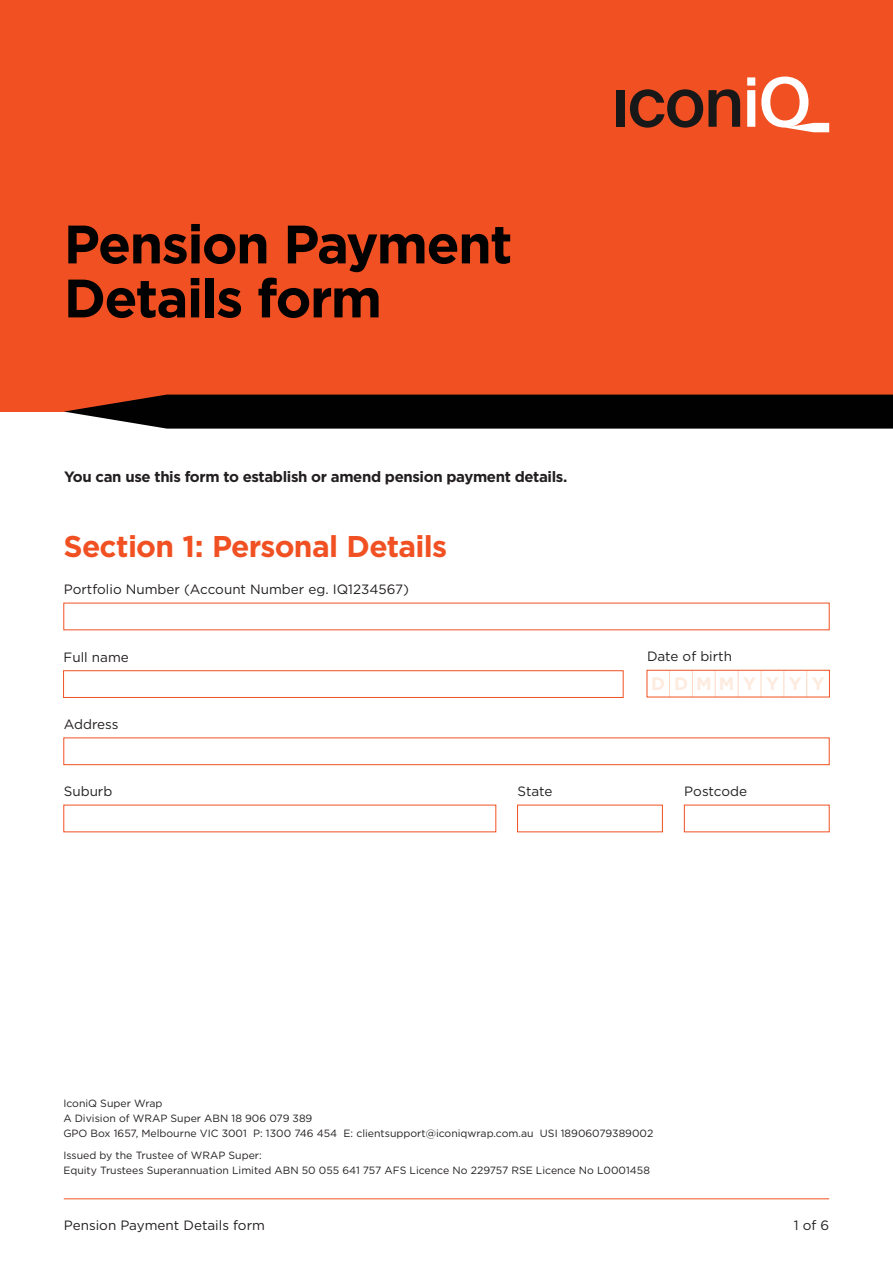
<style>
.page{position:relative;width:893px;height:1263px;background:#fff}
.page>*{position:absolute;margin:0;border:0;box-sizing:border-box;transform-origin:0 0}
.t1{font:700 54px/54px "Gotham";letter-spacing:-.03em;color:#010101}
.t2{font:700 30px "Gotham";letter-spacing:-.025em;color:#f15122}
.t3{font:700 18px "Gotham";letter-spacing:.49em;color:#fdebdf}
.t4{font:700 15px "Gotham";letter-spacing:-.025em;color:#231f20}
.t5{font:13.5px "Gotham";color:#231f20}
.t6{font:10.5px/15px "Gotham";color:#231f20}
</style>
<div class="page">
<hr style="left:64px;top:1198px;width:765px;height:1px;background:#f15122">
<div style="left:0;top:0;width:893px;height:412px;background:#f15122"></div>
<svg style="left:64px;top:395px;width:829px;height:34px;background:#120e0c"></svg>
<div style="left:617px;top:90px;width:8px;height:37px;background:#181818"></div>
<svg style="left:630px;top:89px;width:110px;height:39px"></svg>
<svg style="left:747px;top:77px;width:8px;height:50px"></svg>
<svg style="left:761px;top:77px;width:68px;height:55px"></svg>
<div style="left:63px;top:670px;width:560px;height:28px;border:1px solid #f15122"></div>
<svg style="left:669px;top:672px;width:1px;height:23px"></svg>
<svg style="left:692px;top:672px;width:1px;height:23px"></svg>
<svg style="left:715px;top:672px;width:1px;height:23px"></svg>
<svg style="left:738px;top:672px;width:1px;height:23px"></svg>
<svg style="left:761px;top:672px;width:1px;height:23px"></svg>
<svg style="left:783px;top:672px;width:1px;height:23px"></svg>
<svg style="left:806px;top:672px;width:1px;height:23px"></svg>
<div style="left:647px;top:670px;width:183px;height:27px;border:1px solid #f15122"></div>
<div style="left:64px;top:738px;width:765px;height:27px;border:1px solid #f15122"></div>
<h1 class="t1" style="left:64px;top:216px;width:450px">Pension Payment<br>Details form</h1>
<h3 class="t4" style="left:64px;top:468px;width:505px">You can use this form to establish or amend pension payment details.</h3>
<h2 class="t2" style="left:64px;top:529px;width:385px">Section 1: Personal Details</h2>
<p class="t5" style="left:64px;top:582px;width:347px">Portfolio Number (Account Number eg. IQ1234567)</p>
<p class="t5" style="left:64px;top:649px;width:67px">Full name</p>
<p class="t5" style="left:64px;top:716px;width:56px">Address</p>
<p class="t5" style="left:647px;top:649px;width:87px">Date of birth</p>
<h3 class="t3" style="left:651px;top:674px;width:175px">DDMMYYYY</h3>
<p class="t5" style="left:64px;top:784px;width:50px">Suburb</p>
<p class="t5" style="left:517px;top:784px;width:37px">State</p>
<p class="t5" style="left:684px;top:784px;width:64px">Postcode</p>
<p class="t6" style="left:63px;top:1096px;width:591px">IconiQ Super Wrap<br>A Division of WRAP Super ABN 18 906 079 389<br>GPO Box 1657, Melbourne VIC 3001 P: 1300 746 454 E: clientsupport@iconiqwrap.com.au USI 18906079389002</p>
<p class="t6" style="left:63px;top:1147px;width:588px">Issued by the Trustee of WRAP Super:<br>Equity Trustees Superannuation Limited ABN 50 055 641 757 AFS Licence No 229757 RSE Licence No L0001458</p>
<p class="t5" style="left:64px;top:1218px;width:203px">Pension Payment Details form</p>
<p class="t5" style="left:794px;top:1218px;width:37px">1 of 6</p>
</div>
